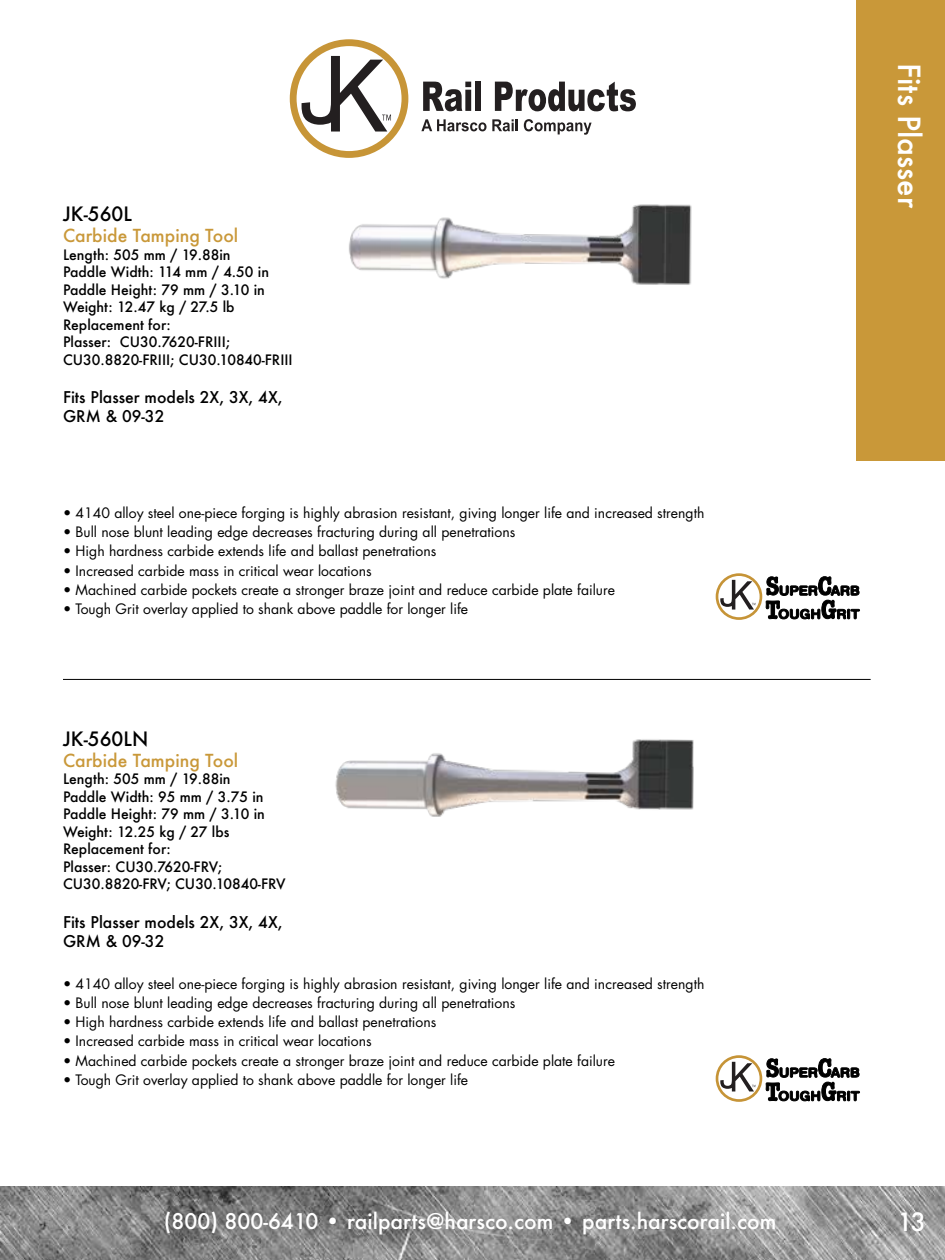
<style>
.page{position:relative;width:945px;height:1260px;background:#fff}
.page>*{position:absolute;margin:0;border:0;box-sizing:border-box;transform-origin:0 0}
.t1{font:500 29.75px "Futura";color:#fff}
.t2{font:500 24.5px "Futura";color:#fff}
.t3{font:500 21px "Futura";color:#fff}
.t4{font:500 19.25px "Futura";color:#000}
.t5{font:500 17.5px "Futura";color:#c99839}
.t6{font:500 15.75px/19.2px "Futura";color:#000}
.t7{font:14px "Futura";color:#000}
.t8{font:500 14px/17.5px "Futura";color:#000}
</style>
<div class="page">
<div style="left:856px;top:0;width:89px;height:461px;background:#c99839"></div>
<img style="left:0;top:1186px;width:945px;height:74px">
<svg style="left:290px;top:39px;width:118px;height:119px"></svg>
<svg style="left:423px;top:82px;width:48px;height:29px"></svg>
<div style="left:475px;top:82px;width:6px;height:29px;background:#231f20"></div>
<svg style="left:495px;top:82px;width:141px;height:29px"></svg>
<svg style="left:421px;top:119px;width:97px;height:12px"></svg>
<svg style="left:524px;top:119px;width:68px;height:16px"></svg>
<hr style="left:63px;top:679px;width:808px;height:1px;background:#000">
<img style="left:349px;top:204px;width:343px;height:81px">
<img style="left:335px;top:739px;width:359px;height:78px">
<svg style="left:716px;top:573px;width:144px;height:47px"></svg>
<svg style="left:716px;top:1055px;width:144px;height:47px"></svg>
<h3 class="t4" style="left:63px;top:201px;width:71px">JK-560L</h3>
<p class="t5" style="left:63px;top:224px;width:177px">Carbide Tamping Tool</p>
<p class="t8" style="left:63px;top:246px;width:231px">Length: 505 mm / 19.88in<br>Paddle Width: 114 mm / 4.50 in<br>Paddle Height: 79 mm / 3.10 in<br>Weight: 12.47 kg / 27.5 lb<br>Replacement for:<br>Plasser: CU30.7620-FRIII;<br>CU30.8820-FRIII; CU30.10840-FRIII</p>
<p class="t6" style="left:63px;top:388px;width:221px">Fits Plasser models 2X, 3X, 4X,<br>GRM &amp; 09-32</p>
<p class="t7" style="left:63px;top:503px;width:643px">• 4140 alloy steel one-piece forging is highly abrasion resistant, giving longer life and increased strength</p>
<p class="t7" style="left:63px;top:522px;width:454px">• Bull nose blunt leading edge decreases fracturing during all penetrations</p>
<p class="t7" style="left:63px;top:542px;width:375px">• High hardness carbide extends life and ballast penetrations</p>
<p class="t7" style="left:63px;top:561px;width:310px">• Increased carbide mass in critical wear locations</p>
<p class="t7" style="left:63px;top:580px;width:554px">• Machined carbide pockets create a stronger braze joint and reduce carbide plate failure</p>
<p class="t7" style="left:63px;top:599px;width:407px">• Tough Grit overlay applied to shank above paddle for longer life</p>
<h3 class="t4" style="left:63px;top:726px;width:87px">JK-560LN</h3>
<p class="t5" style="left:63px;top:748px;width:177px">Carbide Tamping Tool</p>
<p class="t8" style="left:63px;top:770px;width:224px">Length: 505 mm / 19.88in<br>Paddle Width: 95 mm / 3.75 in<br>Paddle Height: 79 mm / 3.10 in<br>Weight: 12.25 kg / 27 lbs<br>Replacement for:<br>Plasser: CU30.7620-FRV;<br>CU30.8820-FRV; CU30.10840-FRV</p>
<p class="t6" style="left:63px;top:912px;width:221px">Fits Plasser models 2X, 3X, 4X,<br>GRM &amp; 09-32</p>
<p class="t7" style="left:63px;top:974px;width:643px">• 4140 alloy steel one-piece forging is highly abrasion resistant, giving longer life and increased strength</p>
<p class="t7" style="left:63px;top:993px;width:454px">• Bull nose blunt leading edge decreases fracturing during all penetrations</p>
<p class="t7" style="left:63px;top:1012px;width:375px">• High hardness carbide extends life and ballast penetrations</p>
<p class="t7" style="left:63px;top:1032px;width:310px">• Increased carbide mass in critical wear locations</p>
<p class="t7" style="left:63px;top:1051px;width:554px">• Machined carbide pockets create a stronger braze joint and reduce carbide plate failure</p>
<p class="t7" style="left:63px;top:1070px;width:407px">• Tough Grit overlay applied to shank above paddle for longer life</p>
<h1 class="t1" style="left:929px;top:63px;width:147px;rotate:90deg">Fits Plasser</h1>
<h3 class="t3" style="left:164px;top:1207px;width:614px">(800) 800-6410 • railparts@harsco.com • parts.harscorail.com</h3>
<h2 class="t2" style="left:897px;top:1205px;width:30px">13</h2>
</div>
